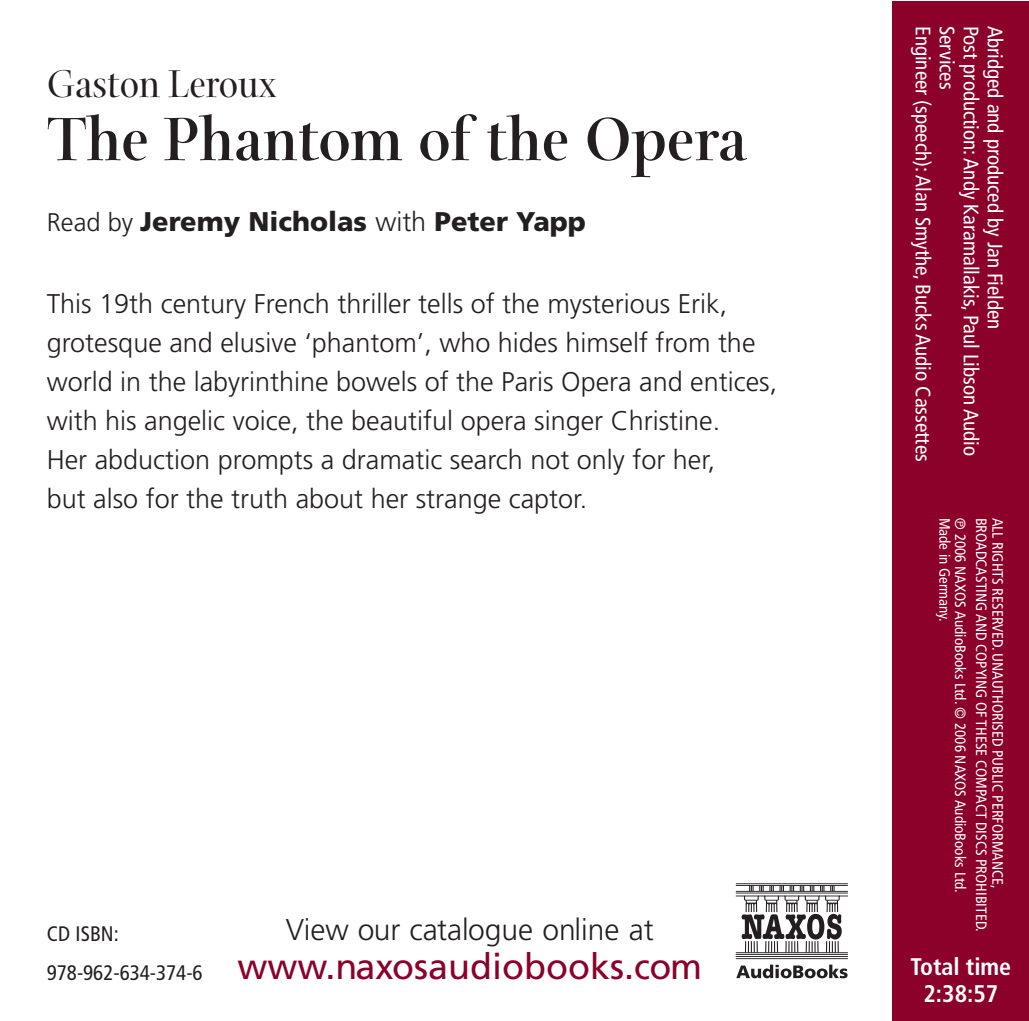
<style>
.page{position:relative;width:1029px;height:1021px;background:#fff}
.page>*{position:absolute;margin:0;border:0;box-sizing:border-box;transform-origin:0 0}
.t1{font:700 66px "Arepo";color:#231f20}
.t2{font:42px "Arepo";color:#231f20}
.t3{font:36px "Frutiger";color:#8b012a}
.t4{font:300 30px "Frutiger";color:#231f20}
.t5{font:300 27px/39px "Frutiger";color:#231f20}
.t6{font:900 27px "Frutiger";color:#231f20}
.t7{font:700 condensed 24px/27px "Frutiger";color:#fff;text-align:center}
.t8{font:condensed 21px/24px "Frutiger";color:#fff}
.t9{font:condensed 21px/39px "Frutiger";color:#231f20}
.t10{font:condensed 15px/16.2px "Frutiger";color:#fff}
.s1{font-weight:300;font-size:25.5px}
.s2{font-weight:300}
</style>
<div class="page">
<div style="left:892px;top:1px;width:137px;height:1019px;background:#8b012a"></div>
<hr style="left:736px;top:895px;width:112px;height:1px;background:#231f20">
<hr style="left:736px;top:952px;width:112px;height:1px;background:#231f20">
<hr style="left:736px;top:892px;width:112px;height:1px;background:#231f20">
<hr style="left:736px;top:890px;width:112px;height:1px;background:#231f20">
<hr style="left:736px;top:884px;width:112px;height:1px;background:#231f20">
<hr style="left:736px;top:883px;width:112px;height:1px;background:#231f20">
<hr style="left:736px;top:953px;width:112px;height:1px;background:#231f20">
<hr style="left:736px;top:958px;width:112px;height:1px;background:#231f20">
<hr style="left:736px;top:955px;width:112px;height:2px;background:#231f20">
<svg style="left:742px;top:885px;width:100px;height:67px"></svg>
<svg style="left:736px;top:964px;width:112px;height:14px"></svg>
<h2 class="t2" style="left:47px;top:58px;width:231px">Gaston Leroux</h2>
<h1 class="t1" style="left:47px;top:99px;width:702px">The Phantom of the Opera</h1>
<p class="t6" style="left:47px;top:211px;width:541px"><span class="s1">Read by</span> Jeremy Nicholas <span class="s2">with</span> Peter Yapp</p>
<p class="t5" style="left:47px;top:286px;width:732px">This 19th century French thriller tells of the mysterious Erik, grotesque and elusive ‘phantom’, who hides himself from the world in the labyrinthine bowels of the Paris Opera and entices, with his angelic voice, the beautiful opera singer Christine.<br>Her abduction prompts a dramatic search not only for her,<br>but also for the truth about her strange captor.</p>
<p class="t8" style="left:1006px;top:26px;width:431px;rotate:90deg">Abridged and produced by Jan Fielden<br>Post production: Andy Karamallakis, Paul Libson Audio</p>
<p class="t8" style="left:934px;top:26px;width:437px;rotate:90deg">Engineer (speech):Alan Smythe, Bucks Audio Cassettes</p>
<p class="t8" style="left:958px;top:26px;width:65px;rotate:90deg">Services</p>
<p class="t9" style="left:47px;top:916px;width:157px">CD ISBN:<br>978-962-634-374-6</p>
<p class="t10" style="left:1005px;top:517px;width:416px;rotate:90deg">ALL RIGHTS RESERVED. UNAUTHORISED PUBLIC PERFORMANCE,<br>BROADCASTING AND COPYING OF THESE COMPACT DISCS PROHIBITED.</p>
<p class="t10" style="left:967px;top:517px;width:377px;text-indent:16px;rotate:90deg">2006 NAXOS AudioBooks Ltd. © 2006 NAXOS AudioBooks Ltd.<br>Made in Germany.</p>
<p class="t4" style="left:286px;top:917px;width:369px">View our catalogue online at</p>
<h3 class="t3" style="left:237px;top:951px;width:466px">www.naxosaudiobooks.com</h3>
<p class="t7" style="left:911px;top:955px;width:102px">Total time<br>2:38:57</p>
</div>
